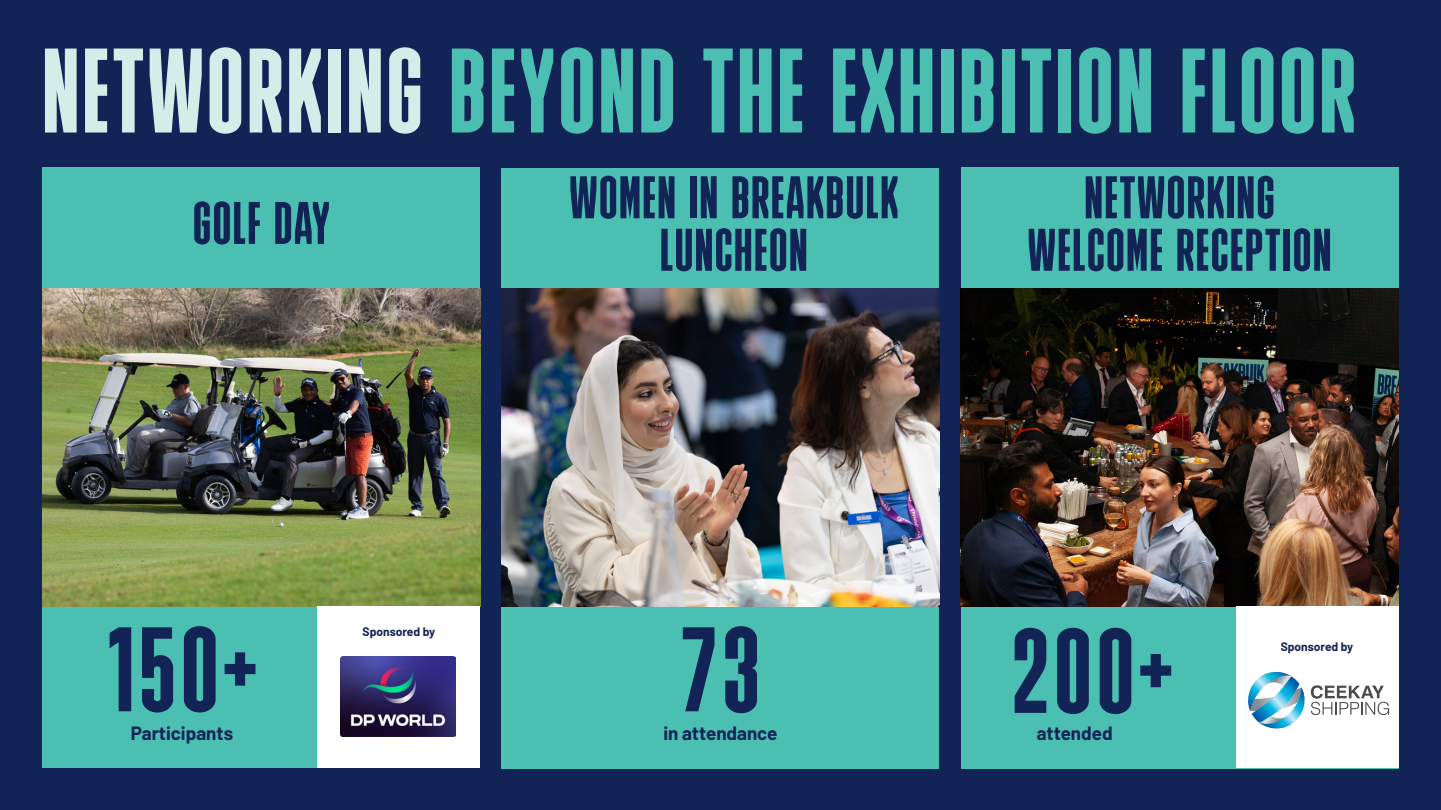
<style>
.page{position:relative;width:1441px;height:810px;background:#fff}
.page>*{position:absolute;margin:0;border:0;box-sizing:border-box;transform-origin:0 0}
.t1{font:120px "Bulevar";letter-spacing:.03em;color:#4bc0b2}
.t2{font:120px "Bulevar";letter-spacing:.05em;color:#122356}
.t3{font:60px/52.5px "Bulevar";letter-spacing:.03em;color:#122356;text-align:center}
.t4{font:700 18.75px "Barlow";color:#122356}
.t5{font:700 12px "Barlow";color:#122356}
.s1{color:#d4ede8}
</style>
<div class="page">
<div style="left:0;top:0;width:1440px;height:810px;background:#122356"></div>
<div style="left:501px;top:168px;width:438px;height:600px;background:#4bc0b2"></div>
<div style="left:43px;top:167px;width:437px;height:600px;background:#4bc0b2"></div>
<img style="left:43px;top:289px;width:437px;height:317px">
<div style="left:960px;top:168px;width:438px;height:600px;background:#4bc0b2"></div>
<img style="left:960px;top:289px;width:438px;height:317px">
<img style="left:501px;top:289px;width:438px;height:317px">
<div style="left:317px;top:606px;width:163px;height:161px;background:#fff"></div>
<div style="left:1235px;top:606px;width:163px;height:161px;background:#fff"></div>
<img style="left:340px;top:656px;width:116px;height:80px">
<svg style="left:1248px;top:672px;width:140px;height:57px"></svg>
<p class="t1" style="left:43px;top:24px;width:1314px"><span class="s1">NETWORKING</span> BEYOND THE EXHIBITION FLOOR</p>
<p class="t3" style="left:193px;top:197px;width:138px">GOLF DAY</p>
<p class="t3" style="left:569px;top:171px;width:330px">WOMEN IN BREAKBULK<br>LUNCHEON</p>
<p class="t3" style="left:1027px;top:171px;width:305px">NETWORKING<br>WELCOME RECEPTION</p>
<p class="t2" style="left:108px;top:603px;width:150px">150+</p>
<p class="t2" style="left:681px;top:603px;width:79px">73</p>
<p class="t2" style="left:1012px;top:604px;width:161px">200+</p>
<p class="t4" style="left:131px;top:719px;width:104px">Participants</p>
<p class="t4" style="left:663px;top:719px;width:115px">in attendance</p>
<p class="t4" style="left:1036px;top:719px;width:77px">attended</p>
<p class="t5" style="left:362px;top:623px;width:74px">Sponsored by</p>
<p class="t5" style="left:1280px;top:638px;width:74px">Sponsored by</p>
</div>
